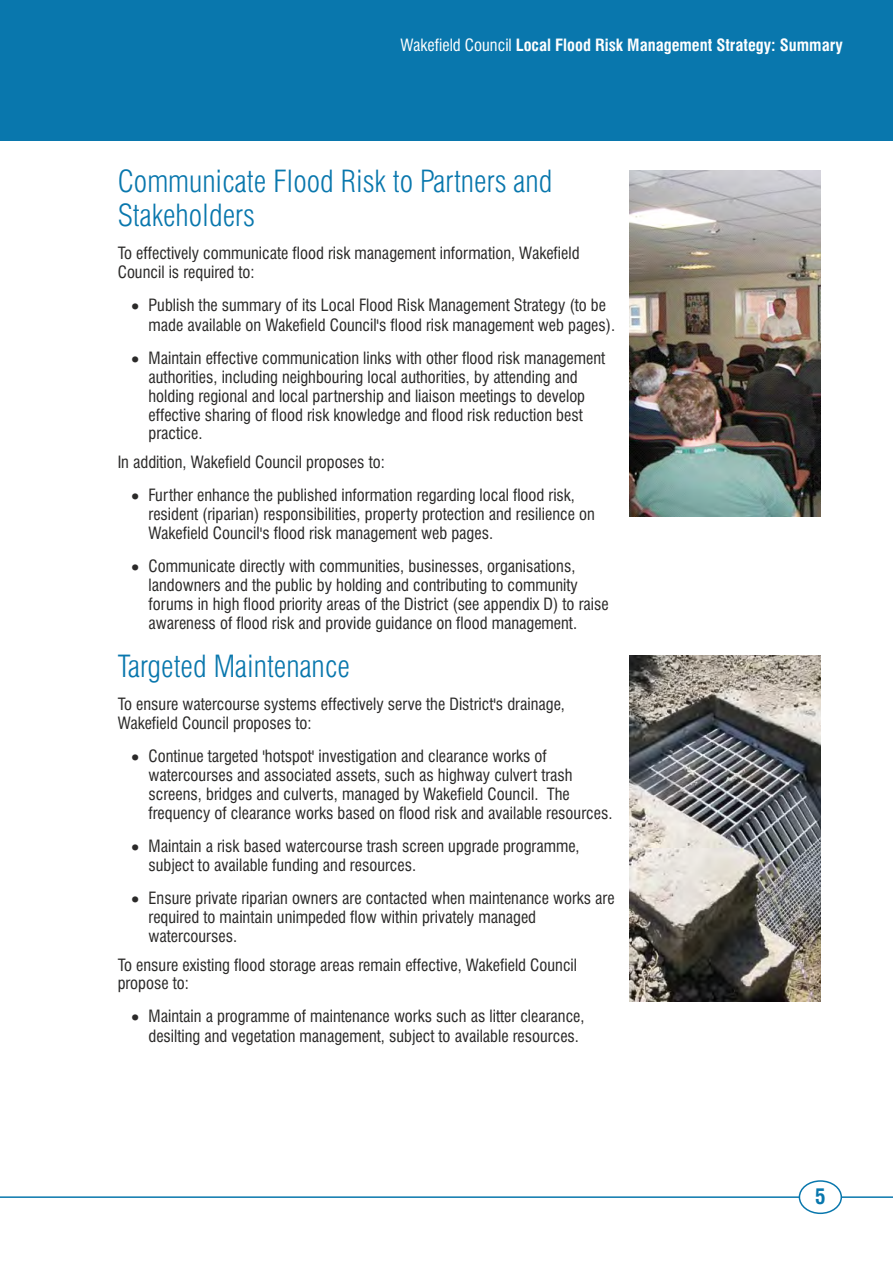
<style>
.page{position:relative;width:893px;height:1263px;background:#fff}
.page>*{position:absolute;margin:0;border:0;box-sizing:border-box;transform-origin:0 0}
.t1{font:300 condensed 30px/34.2px "Swiss 721 BT";color:#0977ad}
.t2{font:700 condensed 21px "Swiss 721 BT";color:#0977ad}
.t3{font:condensed 16.5px/18.9px "Swiss 721 BT";color:#2b2a29}
.t4{font:700 condensed 16.5px "Swiss 721 BT";color:#fefefe}
.s1{font-weight:400}
</style>
<div class="page">
<img style="left:629px;top:655px;width:192px;height:346px">
<img style="left:629px;top:171px;width:192px;height:346px">
<div style="left:0;top:0;width:893px;height:140px;background:#0977ad"></div>
<hr style="left:0;top:1196px;width:799px;height:2px;background:#0977ad">
<div style="left:799px;top:1180px;width:43px;height:34px;border:2px solid #0977ad;border-radius:50%"></div>
<hr style="left:841px;top:1196px;width:52px;height:2px;background:#0977ad">
<p class="t4" style="left:401px;top:39px;width:444px"><span class="s1">Wakefield Council</span> Local Flood Risk Management Strategy: Summary</p>
<h1 class="t1" style="left:118px;top:167px;width:436px">Communicate Flood Risk to Partners and<br>Stakeholders</h1>
<p class="t3" style="left:118px;top:246px;width:463px">To effectively communicate flood risk management information, Wakefield<br>Council is required to:</p>
<p class="t3" style="left:149px;top:297px;width:468px;line-height:19.4px;text-indent:-18px">• Publish the summary of its Local Flood Risk Management Strategy (to be made available on Wakefield Council's flood risk management web pages).</p>
<p class="t3" style="left:149px;top:350px;width:458px;text-indent:-18px">• Maintain effective communication links with other flood risk management authorities, including neighbouring local authorities, by attending and holding regional and local partnership and liaison meetings to develop effective sharing of flood risk knowledge and flood risk reduction best practice.</p>
<p class="t3" style="left:118px;top:454px;width:269px">In addition, Wakefield Council proposes to:</p>
<p class="t3" style="left:149px;top:487px;width:448px;text-indent:-18px">• Further enhance the published information regarding local flood risk, resident (riparian) responsibilities, property protection and resilience on<br>Wakefield Council's flood risk management web pages.</p>
<p class="t3" style="left:149px;top:558px;width:462px;text-indent:-18px">• Communicate directly with communities, businesses, organisations, landowners and the public by holding and contributing to community forums in high flood priority areas of the District (see appendix D) to raise awareness of flood risk and provide guidance on flood management.</p>
<h1 class="t1" style="left:118px;top:652px;width:234px">Targeted Maintenance</h1>
<p class="t3" style="left:118px;top:696px;width:449px">To ensure watercourse systems effectively serve the District's drainage,<br>Wakefield Council proposes to:</p>
<p class="t3" style="left:149px;top:748px;width:465px;text-indent:-18px">• Continue targeted 'hotspot' investigation and clearance works of watercourses and associated assets, such as highway culvert trash screens, bridges and culverts, managed by Wakefield Council. The frequency of clearance works based on flood risk and available resources.</p>
<p class="t3" style="left:149px;top:837px;width:433px;line-height:19.4px;text-indent:-18px">• Maintain a risk based watercourse trash screen upgrade programme, subject to available funding and resources.</p>
<p class="t3" style="left:149px;top:890px;width:468px;text-indent:-18px">• Ensure private riparian owners are contacted when maintenance works are required to maintain unimpeded flow within privately managed watercourses.</p>
<p class="t3" style="left:118px;top:957px;width:461px">To ensure existing flood storage areas remain effective, Wakefield Council propose to:</p>
<p class="t3" style="left:149px;top:1008px;width:438px;line-height:19.4px;text-indent:-18px">• Maintain a programme of maintenance works such as litter clearance, desilting and vegetation management, subject to available resources.</p>
<p class="t2" style="left:815px;top:1188px;width:12px">5</p>
</div>
